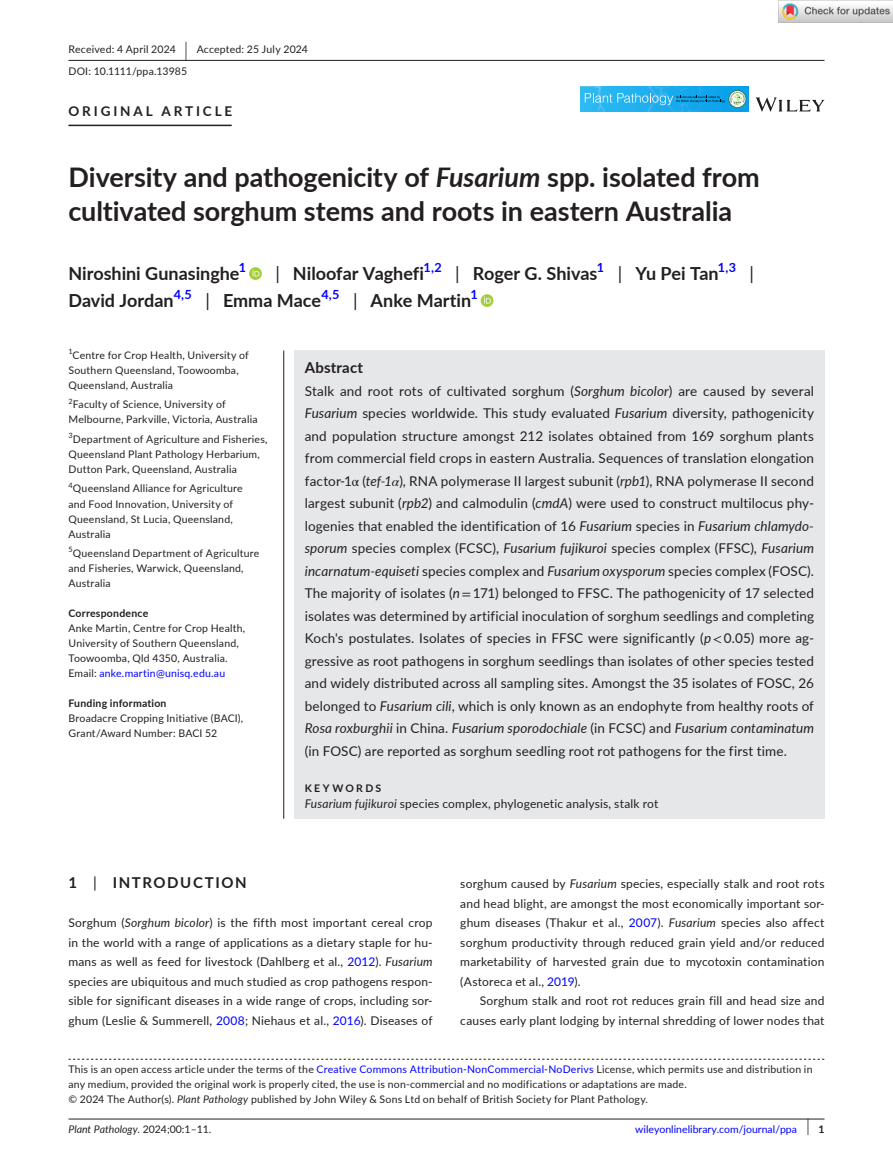
<style>
.page{position:relative;width:893px;height:1174px;background:#fff}
.page>*{position:absolute;margin:0;border:0;box-sizing:border-box;transform-origin:0 0}
.t1{font:700 27px/34.5px "Lato";letter-spacing:-.005em;color:#231f20}
.t2{font:700 18px "Lato";color:#231f20}
.t3{font:18px "Lato";color:#231f20}
.t4{font:700 15px "Lato";letter-spacing:.1em;color:#231f20}
.t5{font:700 15px "Lato";letter-spacing:.015em;color:#231f20}
.t6{font:13.5px/22.5px "Lato";letter-spacing:.01em;color:#231f20;text-align:justify}
.t7{font:700 13.5px "Lato";letter-spacing:.215em;color:#231f20}
.t8{font:700 12.6px "Lato";color:#00f}
.t9{font:12px/19.5px "Lato";letter-spacing:.015em;color:#231f20;text-align:justify}
.t10{font:10.5px/15px "Lato";letter-spacing:.02em;color:#231f20}
.t11{font:10.5px "Lato";color:#00f}
.t12{font:700 10.5px "Lato";letter-spacing:.02em;color:#231f20}
.t13{font:italic 10.5px "Lato";color:#231f20}
.t14{font:700 10.5px "Lato";letter-spacing:.22em;color:#231f20}
.t15{font:7.35px "Lato";color:#231f20}
.s1{font-size:19.65px}
.s2{font-style:italic}
.s3{font-weight:400}
.s4{color:#00f}
.s5{font-family:"STIX"}
.s6{font-family:"STIX";font-style:italic}
.s7{font-style:normal}
.s8{font-size:17.4px;color:#231f20}
.s9{font-weight:700;color:#231f20}
</style>
<div class="page">
<hr style="left:68px;top:1118px;width:756px;height:1px;background:#231f20">
<svg style="left:756px;top:97px;width:68px;height:15px"></svg>
<img style="left:580px;top:86px;width:168px;height:26px">
<svg style="left:729px;top:90px;width:17px;height:18px"></svg>
<svg style="left:729px;top:91px;width:17px;height:16px"></svg>
<svg style="left:585px;top:92px;width:160px;height:14px;background:#40b3e3"></svg>
<hr style="left:68px;top:60px;width:756px;height:1px;background:#231f20">
<hr style="left:68px;top:125px;width:164px;height:1px;background:#231f20">
<svg style="left:249px;top:267px;width:13px;height:13px"></svg>
<svg style="left:253px;top:269px;width:6px;height:7px"></svg>
<svg style="left:481px;top:294px;width:12px;height:13px"></svg>
<svg style="left:484px;top:296px;width:7px;height:7px"></svg>
<svg style="left:68px;top:1058px;width:756px;height:1px"></svg>
<div style="left:294px;top:350px;width:530px;height:468px;background:#e6e7e9"></div>
<hr style="left:283px;top:350px;width:1px;height:468px;background:#231f20">
<img style="left:779px;top:0;width:114px;height:23px">
<p class="t10" style="left:68px;top:38px;width:241px;line-height:21.8px">Received: 4 April 2024 <span class="s1">|</span> Accepted: 25 July 2024<br>DOI: 10.1111/ppa.13985</p>
<p class="t7" style="left:68px;top:101px;width:165px">ORIGINAL ARTICLE</p>
<h1 class="t1" style="left:68px;top:159px;width:693px">Diversity and pathogenicity of <span class="s2">Fusarium</span> spp. isolated from cultivated sorghum stems and roots in eastern Australia</h1>
<h2 class="t2" style="left:68px;top:260px;width:173px">Niroshini Gunasinghe</h2>
<p class="t8" style="left:239px;top:258px;width:9px">1</p>
<h2 class="t2" style="left:275px;top:260px;width:150px"><span class="s3">|</span> Niloofar Vaghefi</h2>
<p class="t8" style="left:423px;top:258px;width:20px">1,2</p>
<h2 class="t2" style="left:455px;top:260px;width:144px"><span class="s3">|</span> Roger G. Shivas</h2>
<p class="t8" style="left:597px;top:258px;width:9px">1</p>
<h2 class="t2" style="left:618px;top:260px;width:103px"><span class="s3">|</span> Yu Pei Tan</h2>
<p class="t8" style="left:718px;top:258px;width:20px">1,3</p>
<h2 class="t3" style="left:749px;top:260px;width:6px">|</h2>
<h2 class="t2" style="left:68px;top:287px;width:107px">David Jordan</h2>
<p class="t8" style="left:174px;top:285px;width:20px">4,5</p>
<h2 class="t2" style="left:205px;top:287px;width:117px"><span class="s3">|</span> Emma Mace</h2>
<p class="t8" style="left:321px;top:285px;width:20px">4,5</p>
<h2 class="t2" style="left:353px;top:287px;width:120px"><span class="s3">|</span> Anke Martin</h2>
<p class="t8" style="left:470px;top:285px;width:9px">1</p>
<p class="t15" style="left:68px;top:346px;width:6px">1</p>
<p class="t10" style="left:68px;top:347px;width:182px;text-indent:4px">Centre for Crop Health, University of<br>Southern Queensland, Toowoomba,<br>Queensland, Australia</p>
<p class="t15" style="left:68px;top:396px;width:6px">2</p>
<p class="t10" style="left:68px;top:397px;width:191px;text-indent:4px">Faculty of Science, University of<br>Melbourne, Parkville, Victoria, Australia</p>
<p class="t10" style="left:68px;top:431px;width:201px"><sup>3</sup>Department of Agriculture and Fisheries,<br>Queensland Plant Pathology Herbarium,<br>Dutton Park, Queensland, Australia</p>
<p class="t10" style="left:68px;top:481px;width:176px"><sup>4</sup>Queensland Alliance for Agriculture and Food Innovation, University of<br>Queensland, St Lucia, Queensland,<br>Australia</p>
<p class="t10" style="left:68px;top:545px;width:192px"><sup>5</sup>Queensland Department of Agriculture and Fisheries, Warwick, Queensland,<br>Australia</p>
<p class="t12" style="left:68px;top:605px;width:81px">Correspondence</p>
<p class="t10" style="left:68px;top:620px;width:178px">Anke Martin, Centre for Crop Health, University of Southern Queensland, Toowoomba, Qld 4350, Australia.<br>Email: <span class="s4">anke.martin@unisq.edu.au</span></p>
<p class="t12" style="left:68px;top:695px;width:100px">Funding information</p>
<p class="t10" style="left:68px;top:710px;width:176px">Broadacre Cropping Initiative (BACI),<br>Grant/Award Number: BACI 52</p>
<p class="t5" style="left:305px;top:356px;width:60px">Abstract</p>
<p class="t6" style="left:305px;top:379px;width:511px">Stalk and root rots of cultivated sorghum (<span class="s2">Sorghum bicolor</span>) are caused by several <span class="s2">Fusarium</span> species worldwide. This study evaluated <span class="s2">Fusarium</span> diversity, pathogenicity and population structure amongst 212 isolates obtained from 169 sorghum plants from commercial field crops in eastern Australia. Sequences of translation elongation factor-1<span class="s5">α</span> (<span class="s2">tef-1</span><span class="s6">α</span>), RNA polymerase II largest subunit (<span class="s2">rpb1</span>), RNA polymerase II second largest subunit (<span class="s2">rpb2</span>) and calmodulin (<span class="s2">cmdA</span>) were used to construct multilocus phy&shy;logenies that enabled the identification of 16 <span class="s2">Fusarium</span> species in <span class="s2">Fusarium chlamydo&shy;sporum</span> species complex (FCSC), <span class="s2">Fusarium fujikuroi</span> species complex (FFSC), <span class="s2">Fusarium incarnatum-equiseti</span> species complex and <span class="s2">Fusarium oxysporum</span> species complex (FOSC).<br>The majority of isolates (<span class="s2">n</span><span class="s5">=</span> 171) belonged to FFSC. The pathogenicity of 17 selected isolates was determined by artificial inoculation of sorghum seedlings and completing Koch's postulates. Isolates of species in FFSC were significantly (<span class="s2">p</span><span class="s5">&lt;</span> 0.05) more ag&shy;gressive as root pathogens in sorghum seedlings than isolates of other species tested and widely distributed across all sampling sites. Amongst the 35 isolates of FOSC, 26 belonged to <span class="s2">Fusarium cili</span>, which is only known as an endophyte from healthy roots of <span class="s2">Rosa roxburghii</span> in China. <span class="s2">Fusarium sporodochiale</span> (in FCSC) and <span class="s2">Fusarium contaminatum </span>(in FOSC) are reported as sorghum seedling root rot pathogens for the first time.</p>
<p class="t14" style="left:305px;top:780px;width:78px">KEYWORDS</p>
<p class="t9" style="left:305px;top:793px;width:355px"><span class="s2">Fusarium fujikuroi</span> species complex, phylogenetic analysis, stalk rot</p>
<p class="t4" style="left:68px;top:872px;width:180px">1 <span class="s3">|</span> INTRODUCTION</p>
<p class="t9" style="left:68px;top:912px;width:366px">Sorghum (<span class="s2">Sorghum bicolor</span>) is the fifth most important cereal crop in the world with a range of applications as a dietary staple for hu&shy;mans as well as feed for livestock (Dahlberg et al., <span class="s4">2012</span>). <span class="s2">Fusarium </span>species are ubiquitous and much studied as crop pathogens respon&shy;sible for significant diseases in a wide range of crops, including sor&shy;ghum (Leslie &amp; Summerell, <span class="s4">2008</span>; Niehaus et al., <span class="s4">2016</span>). Diseases of</p>
<p class="t9" style="left:460px;top:873px;width:366px">sorghum caused by <span class="s2">Fusarium</span> species, especially stalk and root rots and head blight, are amongst the most economically important sor&shy;ghum diseases (Thakur et al., <span class="s4">2007</span>). <span class="s2">Fusarium</span> species also affect sorghum productivity through reduced grain yield and/or reduced marketability of harvested grain due to mycotoxin contamination (Astoreca et al., <span class="s4">2019</span>).</p>
<p class="t9" style="left:460px;top:990px;width:366px;text-align:right">Sorghum stalk and root rot reduces grain fill and head size and causes early plant lodging by internal shredding of lower nodes that</p>
<p class="t10" style="left:68px;top:1061px;width:746px">This is an open access article under the terms of the <span class="s4">Creative Commons Attribution-NonCommercial-NoDerivs</span> License, which permits use and distribution in any medium, provided the original work is properly cited, the use is non-commercial and no modifications or adaptations are made.<br>© 2024 The Author(s). <span class="s2">Plant Pathology</span> published by John Wiley &amp; Sons Ltd on behalf of British Society for Plant Pathology.</p>
<p class="t13" style="left:68px;top:1121px;width:144px">Plant Pathology. <span class="s7">2024;00:1–11.</span></p>
<p class="t11" style="left:635px;top:1121px;width:191px">wileyonlinelibrary.com/journal/ppa <span class="s8">|</span> <span class="s9">1</span></p>
</div>
